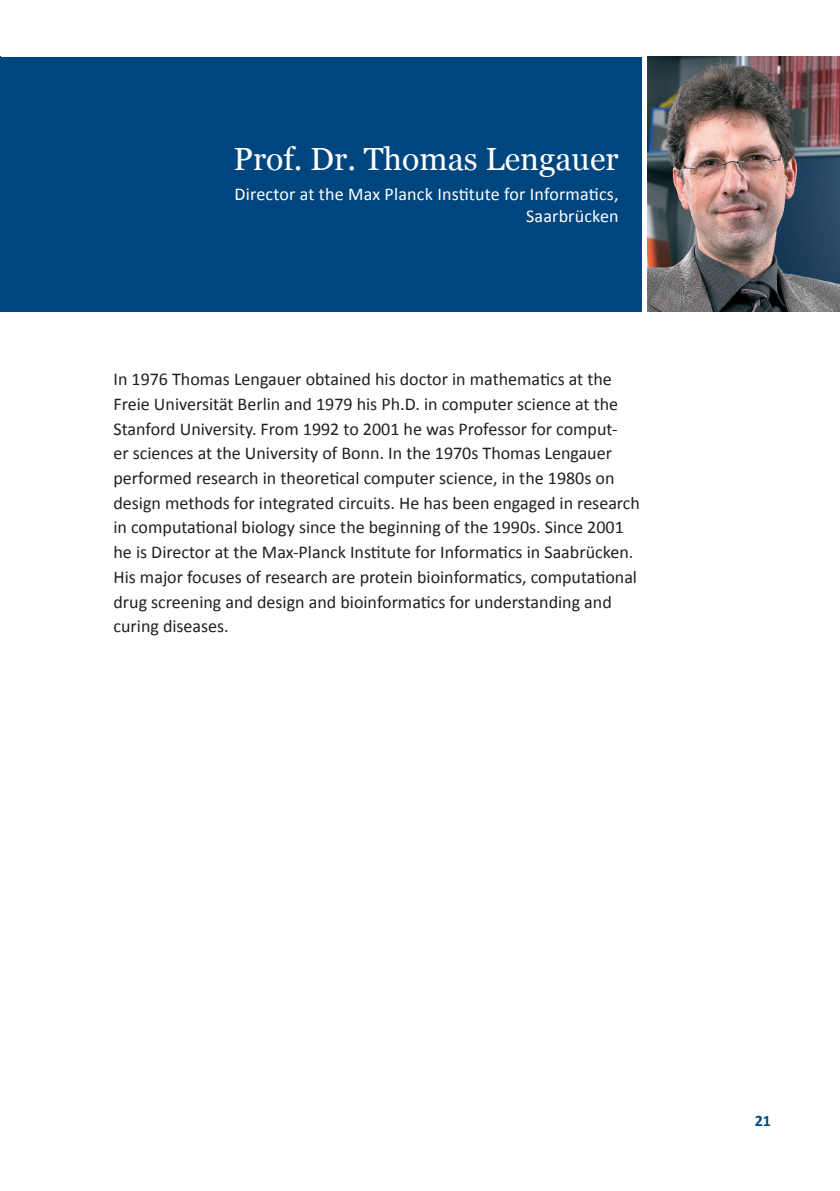
<style>
.page{position:relative;width:840px;height:1191px;background:#fff}
.page>*{position:absolute;margin:0;border:0;box-sizing:border-box;transform-origin:0 0}
.t1{font:32px "Georgia";color:#fff}
.t2{font:18px/24.6px "Calibri";color:#231f20}
.t3{font:18px/21.6px "Calibri";letter-spacing:.01em;color:#fff;text-align:right}
.t4{font:700 16px "Calibri";color:#00467e}
</style>
<div class="page">
<div style="left:0;top:57px;width:641px;height:254px;background:#00467e"></div>
<img style="left:647px;top:57px;width:192px;height:254px">
<h1 class="t1" style="left:233px;top:136px;width:386px">Prof. Dr. Thomas Lengauer</h1>
<p class="t3" style="left:234px;top:184px;width:385px">Director at the Max Planck Institute for Informatics,<br>Saarbrücken</p>
<p class="t2" style="left:113px;top:367px;width:527px">In 1976 Thomas Lengauer obtained his doctor in mathematics at the Freie Universität Berlin and 1979 his Ph.D. in computer science at the Stanford University. From 1992 to 2001 he was Professor for comput-<br>er sciences at the University of Bonn. In the 1970s Thomas Lengauer performed research in theoretical computer science, in the 1980s on design methods for integrated circuits. He has been engaged in research in computational biology since the beginning of the 1990s. Since 2001 he is Director at the Max-Planck Institute for Informatics in Saabrücken.<br>His major focuses of research are protein bioinformatics, computational drug screening and design and bioinformatics for understanding and curing diseases.</p>
<p class="t4" style="left:754px;top:1110px;width:18px">21</p>
</div>
